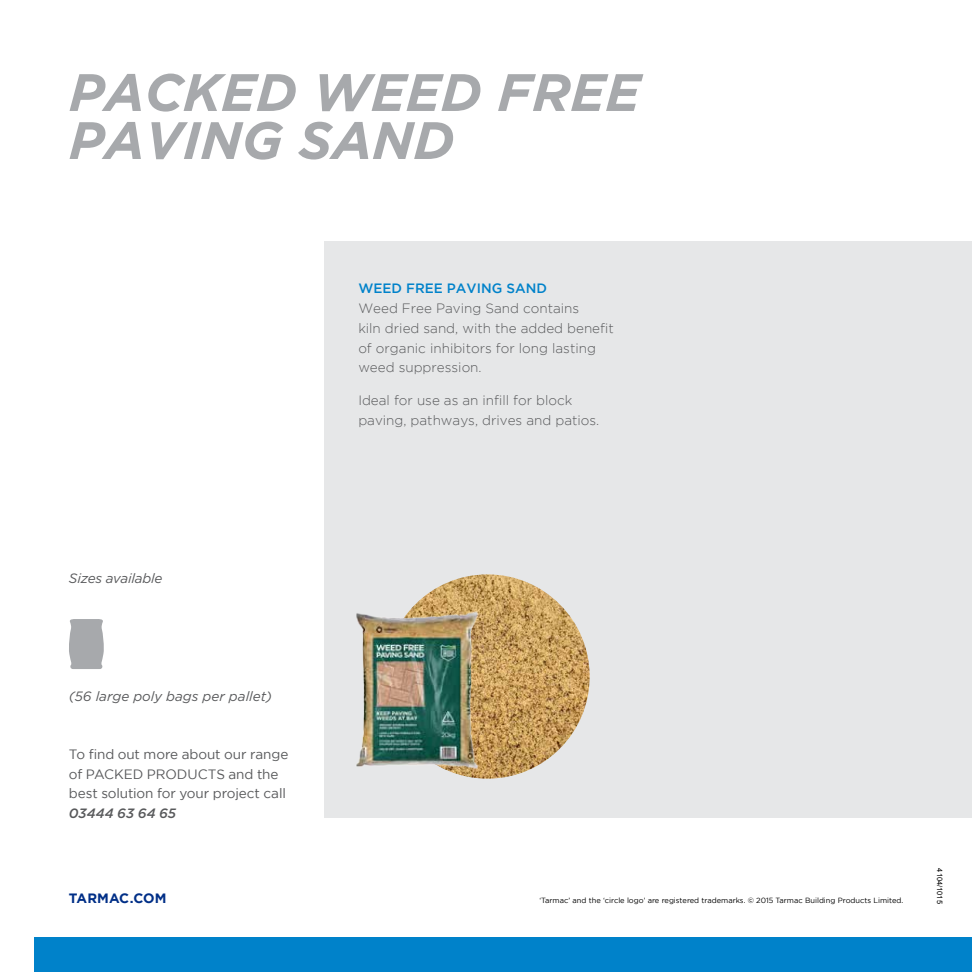
<style>
.page{position:relative;width:972px;height:972px;background:#fff}
.page>*{position:absolute;margin:0;border:0;box-sizing:border-box;transform-origin:0 0}
.t1{font:italic 700 52.5px/48px "Gotham";color:#a7a9ac}
.t2{font:300 13.5px/19.5px "Gotham";color:#58595b}
.t3{font:13.5px/19.5px "Gotham";letter-spacing:-.01em;color:#58595b}
.t4{font:italic 13.5px "Gotham";color:#58595b}
.t5{font:500 13.5px "Gotham";color:#0082ca}
.t6{font:italic 500 13.5px "Gotham";letter-spacing:.01em;color:#58595b}
.t7{font:700 13.5px "Gotham";letter-spacing:.005em;color:#002f87}
.t8{font:7.5px "Gotham";color:#000}
.t9{font:7.5px "Arial";color:#000}
</style>
<div class="page">
<div style="left:324px;top:241px;width:647px;height:576px;background:#e6e7e8"></div>
<div style="left:35px;top:936px;width:936px;height:35px;background:#0082ca"></div>
<svg style="left:69px;top:619px;width:35px;height:49px"></svg>
<div style="left:75px;top:639px;width:23px;height:13px;background:#a7a9ac"></div>
<img style="left:385px;top:574px;width:204px;height:204px;border-radius:102px">
<img style="left:356px;top:581px;width:140px;height:198px">
<h1 class="t1" style="left:69px;top:68px;width:572px">PACKED WEED FREE<br>PAVING SAND</h1>
<p class="t5" style="left:358px;top:281px;width:190px">WEED FREE PAVING SAND</p>
<p class="t2" style="left:358px;top:299px;width:257px">Weed Free Paving Sand contains<br>kiln dried sand, with the added benefit of organic inhibitors for long lasting weed suppression.</p>
<p class="t2" style="left:358px;top:390px;width:242px">Ideal for use as an infill for block paving, pathways, drives and patios.</p>
<p class="t4" style="left:69px;top:571px;width:95px">Sizes available</p>
<p class="t4" style="left:69px;top:688px;width:204px">(56 large poly bags per pallet)</p>
<p class="t3" style="left:69px;top:744px;width:221px">To find out more about our range of PACKED PRODUCTS and the best solution for your project call</p>
<p class="t6" style="left:69px;top:804px;width:109px">03444 63 64 65</p>
<p class="t7" style="left:69px;top:890px;width:99px">TARMAC.COM</p>
<p class="t8" style="left:539px;top:895px;width:365px">‘Tarmac’ and the ‘circle logo’ are registered trademarks. © 2015 Tarmac Building Products Limited.</p>
<p class="t9" style="left:944px;top:868px;width:37px;rotate:90deg">4104/1015</p>
</div>
